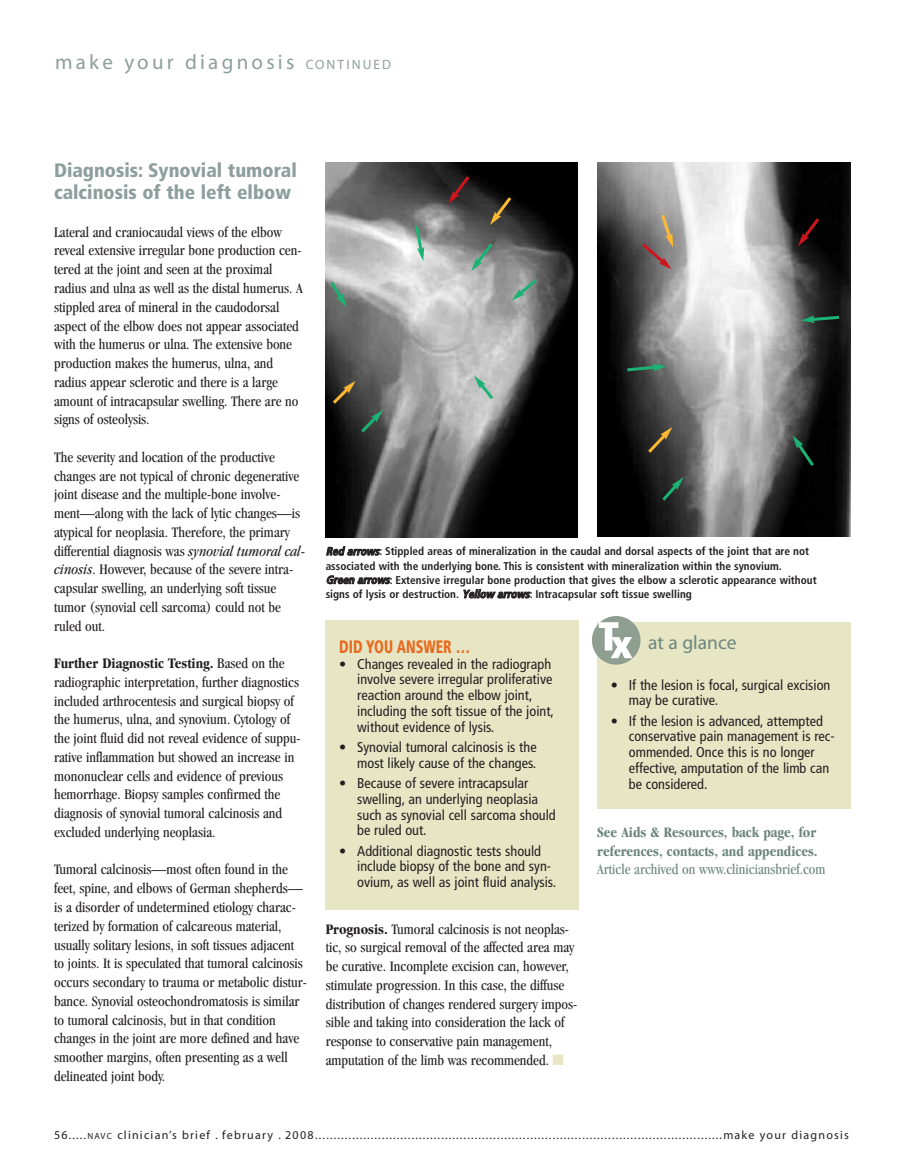
<style>
.page{position:relative;width:905px;height:1175px;background:#fff}
.page>*{position:absolute;margin:0;border:0;box-sizing:border-box;transform-origin:0 0}
.t1{font:21px "Myriad";letter-spacing:.155em;color:#8d9f9c}
.t2{font:900 condensed 19.5px/22.5px "Frutiger";color:#8d9f9c}
.t3{font:19.5px "Myriad";color:#6d857e}
.t4{font:900 condensed 18px "Frutiger";color:#e86a1f;scale:.8 1}
.t5{font:condensed 15px/18.8px "Garamond";color:#231f20}
.t6{font:700 condensed 15px/18.8px "Garamond";color:#6d857e}
.t7{font:condensed 15px "Garamond";color:#6d857e}
.t8{font:condensed 14.25px/15.8px "Frutiger";color:#231f20}
.t9{font:12px "Myriad";letter-spacing:.1em;color:#231f20}
.t10{font:700 condensed 11.25px/14.2px "Frutiger";color:#231f20}
.s1{font-size:13.5px}
.s2{font-style:italic}
.s3{font-weight:700}
.s4{color:#e6e5c4}
.s5{font-size:9px}
</style>
<div class="page">
<img style="left:326px;top:162px;width:252px;height:375px">
<img style="left:597px;top:162px;width:253px;height:374px">
<div style="left:326px;top:620px;width:253px;height:289px;background:#e6e5c4"></div>
<div style="left:597px;top:621px;width:253px;height:187px;background:#e6e5c4"></div>
<div style="left:592px;top:616px;width:48px;height:48px;background:#8e9e90;border-radius:50%"></div>
<svg style="left:598px;top:622px;width:34px;height:36px"></svg>
<svg style="left:448px;top:173px;width:24px;height:31px"></svg>
<svg style="left:490px;top:194px;width:24px;height:31px"></svg>
<svg style="left:471px;top:240px;width:24px;height:31px"></svg>
<svg style="left:511px;top:276px;width:29px;height:25px"></svg>
<svg style="left:474px;top:376px;width:22px;height:26px"></svg>
<svg style="left:413px;top:222px;width:11px;height:39px"></svg>
<svg style="left:329px;top:381px;width:54px;height:55px;background:#373a33"></svg>
<svg style="left:327px;top:278px;width:20px;height:29px"></svg>
<svg style="left:797px;top:215px;width:25px;height:31px"></svg>
<svg style="left:639px;top:211px;width:34px;height:58px;background:#867770"></svg>
<svg style="left:645px;top:427px;width:27px;height:29px"></svg>
<svg style="left:800px;top:314px;width:42px;height:9px"></svg>
<svg style="left:792px;top:435px;width:24px;height:34px"></svg>
<svg style="left:624px;top:364px;width:43px;height:9px"></svg>
<svg style="left:659px;top:477px;width:24px;height:27px"></svg>
<h1 class="t1" style="left:55px;top:54px;width:337px">make your diagnosis <span class="s1">CONTINUED</span></h1>
<h2 class="t2" style="left:54px;top:160px;width:244px">Diagnosis: Synovial tumoral calcinosis of the left elbow</h2>
<p class="t5" style="left:54px;top:224px;width:250px">Lateral and craniocaudal views of the elbow reveal extensive irregular bone production cen&shy;tered at the joint and seen at the proximal radius and ulna as well as the distal humerus. A stippled area of mineral in the caudodorsal aspect of the elbow does not appear associated with the humerus or ulna. The extensive bone production makes the humerus, ulna, and radius appear sclerotic and there is a large amount of intracapsular swelling. There are no signs of osteolysis.</p>
<p class="t5" style="left:54px;top:449px;width:253px">The severity and location of the productive changes are not typical of chronic degenerative joint disease and the multiple-bone involve&shy;ment—along with the lack of lytic changes—is atypical for neoplasia. Therefore, the primary differential diagnosis was <span class="s2">synovial tumoral cal&shy;cinosis</span>. However, because of the severe intra&shy;capsular swelling, an underlying soft tissue tumor (synovial cell sarcoma) could not be ruled out.</p>
<p class="t5" style="left:54px;top:655px;width:248px"><span class="s3">Further Diagnostic Testing.</span> Based on the radiographic interpretation, further diagnostics included arthrocentesis and surgical biopsy of the humerus, ulna, and synovium. Cytology of the joint fluid did not reveal evidence of suppu&shy;rative inflammation but showed an increase in mononuclear cells and evidence of previous hemorrhage. Biopsy samples confirmed the diagnosis of synovial tumoral calcinosis and excluded underlying neoplasia.</p>
<p class="t5" style="left:54px;top:861px;width:254px">Tumoral calcinosis—most often found in the feet, spine, and elbows of German shepherds— is a disorder of undetermined etiology charac&shy;terized by formation of calcareous material, usually solitary lesions, in soft tissues adjacent to joints. It is speculated that tumoral calcinosis occurs secondary to trauma or metabolic distur&shy;bance. Synovial osteochondromatosis is similar to tumoral calcinosis, but in that condition changes in the joint are more defined and have smoother margins, often presenting as a well delineated joint body.</p>
<p class="t10" style="left:326px;top:545px;width:492px"><span class="s2">Redarrows</span>: Stippled areas of mineralization in the caudal and dorsal aspects of the joint that are not associated with the underlying bone. This is consistent with mineralization within the synovium.<br><span class="s2">Greenarrows</span>: Extensive irregular bone production that gives the elbow a sclerotic appearance without signs of lysis or destruction. <span class="s2">Yellowarrows</span>: Intracapsular soft tissue swelling</p>
<p class="t4" style="left:339px;top:639px;width:165px">DID YOU ANSWER …</p>
<p class="t8" style="left:357px;top:657px;width:198px;text-indent:-18px">• Changes revealed in the radiograph involve severe irregular proliferative reaction around the elbow joint, including the soft tissue of the joint, without evidence of lysis.</p>
<p class="t8" style="left:339px;top:740px;width:199px;text-align:right">• Synovial tumoral calcinosis is the most likely cause of the changes.</p>
<p class="t8" style="left:357px;top:776px;width:200px;text-indent:-18px">• Because of severe intracapsular swelling, an underlying neoplasia such as synovial cell sarcoma should be ruled out.</p>
<p class="t8" style="left:357px;top:843px;width:200px;text-indent:-18px">• Additional diagnostic tests should include biopsy of the bone and syn&shy;ovium, as well as joint fluid analysis.</p>
<p class="t5" style="left:326px;top:920px;width:253px"><span class="s3">Prognosis.</span> Tumoral calcinosis is not neoplas&shy;tic, so surgical removal of the affected area may be curative. Incomplete excision can, however, stimulate progression. In this case, the diffuse distribution of changes rendered surgery impos&shy;sible and taking into consideration the lack of response to conservative pain management, amputation of the limb was recommended. <span class="s4">■</span></p>
<h2 class="t3" style="left:648px;top:635px;width:90px">at a glance</h2>
<p class="t8" style="left:629px;top:678px;width:203px;text-indent:-18px">• If the lesion is focal, surgical excision may be curative.</p>
<p class="t8" style="left:628px;top:714px;width:207px;text-indent:-18px">• If the lesion is advanced, attempted conservative pain management is rec&shy;ommended. Once this is no longer effective, amputation of the limb can be considered.</p>
<p class="t6" style="left:597px;top:824px;width:222px">See Aids &amp; Resources, back page, for references, contacts, and appendices.</p>
<p class="t7" style="left:597px;top:864px;width:230px">Article archived on www.cliniciansbrief.com</p>
<p class="t9" style="left:54px;top:1129px;width:796px">56.....<span class="s5">NAVC</span> clinician’s brief . february . 2008..............................................................................................................make your diagnosis</p>
</div>
